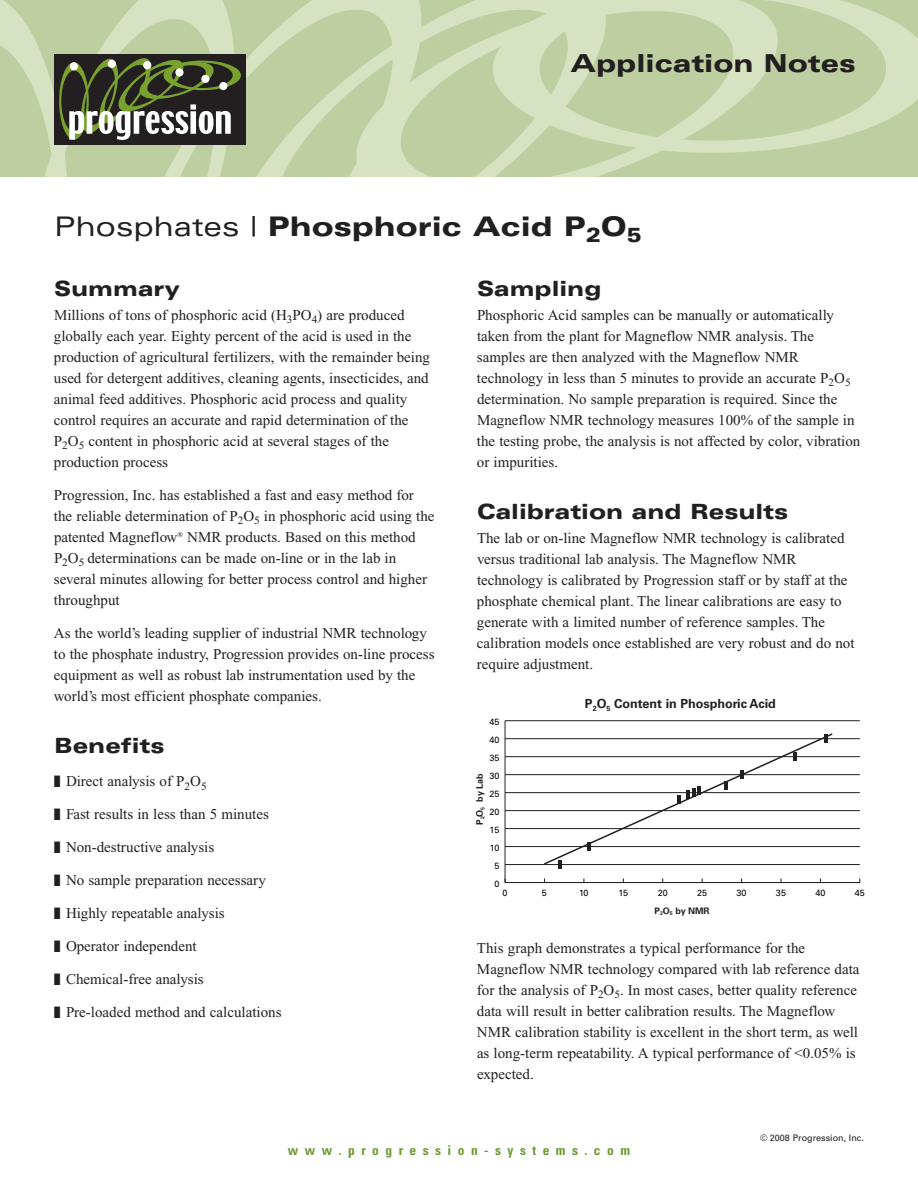
<style>
.page{position:relative;width:918px;height:1188px;background:#fff}
.page>*{position:absolute;margin:0;border:0;box-sizing:border-box;transform-origin:0 0}
.t1{font:900 expanded 27px "Univers LT Std";color:#231f20}
.t2{font:900 expanded 24.75px "Univers LT Std";color:#231f20}
.t3{font:900 expanded 21px "Univers LT Std";color:#231f20}
.t4{font:15px/21px "Times New Roman";color:#231f20}
.t5{font:700 condensed 13.5px "Univers LT Std";letter-spacing:.475em;color:#6e9a34}
.t6{font:700 12.6px "Univers LT Std";color:#231f20}
.t7{font:9px "Univers LT Std";color:#000}
.t8{font:9px "Univers LT Std";color:#231f20}
.t9{font:700 9px "Univers LT Std";color:#231f20}
.s1{font-weight:400}
</style>
<div class="page">
<hr style="left:505px;top:721px;width:1px;height:162px;background:#231f20">
<hr style="left:505px;top:882px;width:355px;height:1px;background:#231f20">
<hr style="left:505px;top:864px;width:355px;height:1px;background:#231f20">
<hr style="left:505px;top:846px;width:355px;height:1px;background:#231f20">
<hr style="left:505px;top:828px;width:355px;height:1px;background:#231f20">
<hr style="left:505px;top:810px;width:355px;height:1px;background:#231f20">
<hr style="left:505px;top:792px;width:355px;height:1px;background:#231f20">
<hr style="left:505px;top:774px;width:355px;height:1px;background:#231f20">
<hr style="left:505px;top:756px;width:355px;height:1px;background:#231f20">
<hr style="left:505px;top:738px;width:355px;height:1px;background:#231f20">
<hr style="left:505px;top:720px;width:355px;height:1px;background:#231f20">
<svg style="left:542px;top:733px;width:292px;height:135px"></svg>
<div style="left:539px;top:722px;width:29px;height:16px;background:#fff"></div>
<svg style="left:247px;top:0;width:97px;height:177px;fill:#bdcea1"></svg>
<svg style="left:344px;top:0;width:447px;height:177px;fill:#bdcea1"></svg>
<svg style="left:493px;top:0;width:425px;height:153px;fill:#bdcea1"></svg>
<svg style="left:0;top:0;width:247px;height:177px"></svg>
<h2 class="t2" style="left:570px;top:54px;width:287px">Application Notes</h2>
<h1 class="t1" style="left:54px;top:216px;width:589px"><span class="s1">Phosphates |</span> Phosphoric Acid P<sub>2</sub>O<sub>5</sub></h1>
<h3 class="t3" style="left:54px;top:281px;width:128px">Summary</h3>
<p class="t4" style="left:54px;top:306px;width:378px">Millions of tons of phosphoric acid (H<sub>3</sub>PO<sub>4</sub>) are produced globally each year. Eighty percent of the acid is used in the production of agricultural fertilizers, with the remainder being used for detergent additives, cleaning agents, insecticides, and animal feed additives. Phosphoric acid process and quality control requires an accurate and rapid determination of the P<sub>2</sub>O<sub>5</sub> content in phosphoric acid at several stages of the production process</p>
<p class="t4" style="left:54px;top:486px;width:382px">Progression, Inc. has established a fast and easy method for the reliable determination of P<sub>2</sub>O<sub>5</sub> in phosphoric acid using the patented Magneflow<sup>®</sup> NMR products. Based on this method P<sub>2</sub>O<sub>5</sub> determinations can be made on-line or in the lab in several minutes allowing for better process control and higher throughput</p>
<p class="t4" style="left:54px;top:624px;width:382px">As the world’s leading supplier of industrial NMR technology to the phosphate industry, Progression provides on-line process equipment as well as robust lab instrumentation used by the world’s most efficient phosphate companies.</p>
<h3 class="t3" style="left:54px;top:738px;width:112px">Benefits</h3>
<p class="t4" style="left:54px;top:772px;width:154px">■ Direct analysis of P<sub>2</sub>O<sub>5</sub></p>
<p class="t4" style="left:54px;top:805px;width:216px">■ Fast results in less than 5 minutes</p>
<p class="t4" style="left:54px;top:838px;width:162px">■ Non-destructive analysis</p>
<p class="t4" style="left:54px;top:871px;width:214px">■ No sample preparation necessary</p>
<p class="t4" style="left:54px;top:904px;width:172px">■ Highly repeatable analysis</p>
<p class="t4" style="left:54px;top:937px;width:144px">■ Operator independent</p>
<p class="t4" style="left:54px;top:970px;width:151px">■ Chemical-free analysis</p>
<p class="t4" style="left:54px;top:1003px;width:229px">■ Pre-loaded method and calculations</p>
<h3 class="t3" style="left:477px;top:281px;width:126px">Sampling</h3>
<p class="t4" style="left:477px;top:306px;width:385px">Phosphoric Acid samples can be manually or automatically taken from the plant for Magneflow NMR analysis. The samples are then analyzed with the Magneflow NMR technology in less than 5 minutes to provide an accurate P<sub>2</sub>O<sub>5 </sub>determination. No sample preparation is required. Since the Magneflow NMR technology measures 100% of the sample in the testing probe, the analysis is not affected by color, vibration or impurities.</p>
<h3 class="t3" style="left:477px;top:504px;width:313px">Calibration and Results</h3>
<p class="t4" style="left:477px;top:529px;width:379px">The lab or on-line Magneflow NMR technology is calibrated versus traditional lab analysis. The Magneflow NMR technology is calibrated by Progression staff or by staff at the phosphate chemical plant. The linear calibrations are easy to generate with a limited number of reference samples. The calibration models once established are very robust and do not require adjustment.</p>
<p class="t7" style="left:490px;top:718px;width:12px">45</p>
<p class="t7" style="left:490px;top:736px;width:12px">40</p>
<p class="t7" style="left:490px;top:754px;width:12px">35</p>
<p class="t7" style="left:490px;top:772px;width:12px">30</p>
<p class="t9" style="left:476px;top:825px;width:53px;rotate:-90deg">P O<sub>2</sub> <sub>5</sub> by Lab</p>
<p class="t7" style="left:490px;top:790px;width:12px">25</p>
<p class="t7" style="left:490px;top:808px;width:12px">20</p>
<p class="t7" style="left:490px;top:826px;width:11px">15</p>
<p class="t7" style="left:490px;top:844px;width:11px">10</p>
<p class="t7" style="left:495px;top:862px;width:7px">5</p>
<p class="t7" style="left:495px;top:880px;width:7px">0</p>
<p class="t6" style="left:585px;top:699px;width:192px">P<sub>2</sub>O<sub>5</sub> Content in Phosphoric Acid</p>
<p class="t7" style="left:503px;top:890px;width:7px">0</p>
<p class="t7" style="left:542px;top:890px;width:7px">5</p>
<p class="t7" style="left:579px;top:890px;width:11px">10</p>
<p class="t7" style="left:618px;top:890px;width:11px">15</p>
<p class="t7" style="left:658px;top:890px;width:12px">20</p>
<p class="t7" style="left:697px;top:890px;width:12px">25</p>
<p class="t7" style="left:737px;top:890px;width:12px">30</p>
<p class="t7" style="left:776px;top:890px;width:12px">35</p>
<p class="t7" style="left:815px;top:890px;width:12px">40</p>
<p class="t7" style="left:855px;top:890px;width:12px">45</p>
<p class="t9" style="left:655px;top:907px;width:57px">P<sub>2</sub>O<sub>5</sub> by NMR</p>
<p class="t4" style="left:477px;top:938px;width:384px">This graph demonstrates a typical performance for the Magneflow NMR technology compared with lab reference data for the analysis of P<sub>2</sub>O<sub>5</sub>. In most cases, better quality reference data will result in better calibration results. The Magneflow NMR calibration stability is excellent in the short term, as well as long-term repeatability. A typical performance of &lt;0.05% is expected.</p>
<p class="t8" style="left:760px;top:1134px;width:105px">© 2008 Progression, Inc.</p>
<p class="t5" style="left:288px;top:1145px;width:344px">www.progression-systems.com</p>
</div>
